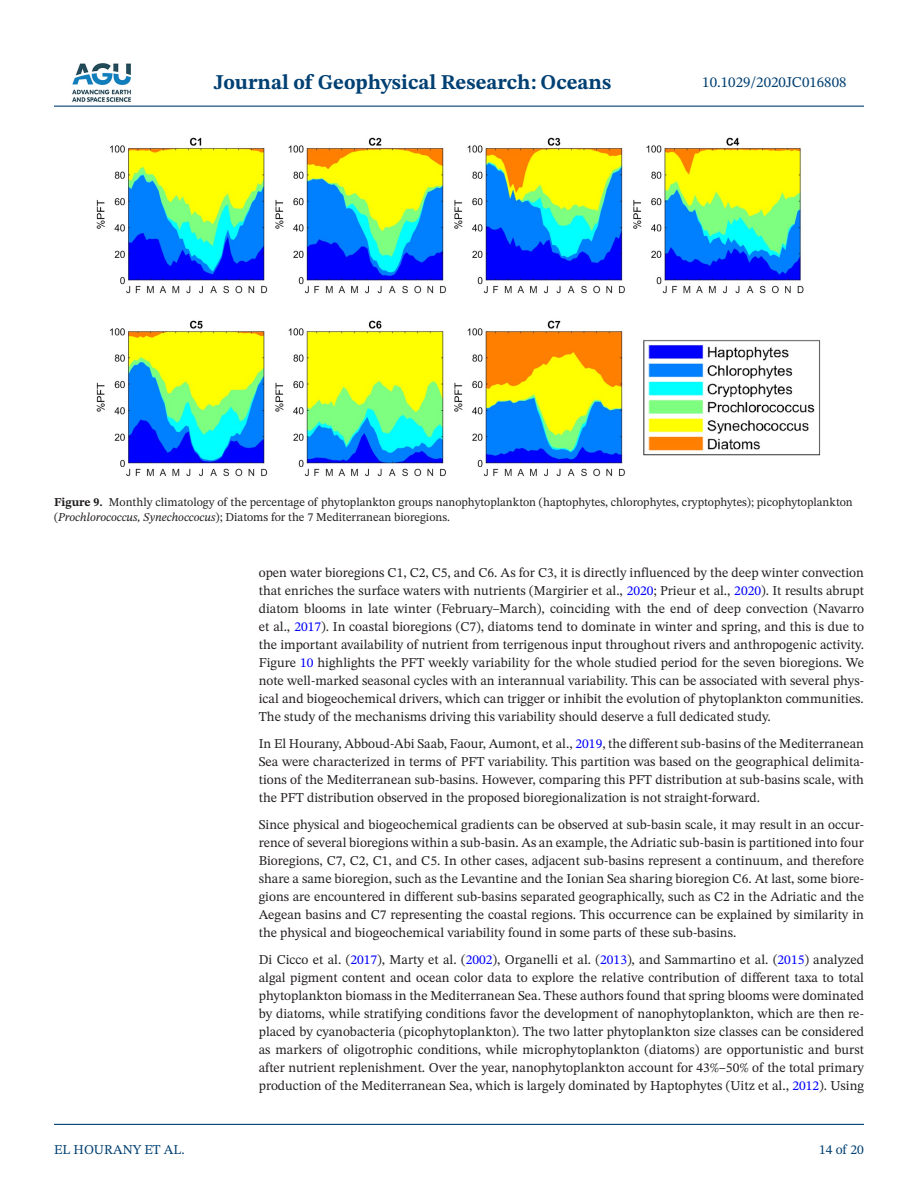
<style>
.page{position:relative;width:918px;height:1188px;background:#fff}
.page>*{position:absolute;margin:0;border:0;box-sizing:border-box;transform-origin:0 0}
.t1{font:700 21px "STIX Two Text";color:#004073}
.t2{font:15px "STIX Two Text";color:#004073}
.t3{font:13.5px/18px "STIX Two Text";color:#231f20;text-align:justify}
.t4{font:13.5px "STIX Two Text";color:#004073}
.t5{font:12px/15px "STIX Two Text";color:#231f20}
.s1{font-weight:700}
.s2{font-style:italic}
.s3{color:#00f}
</style>
<div class="page">
<hr style="left:54px;top:106px;width:810px;height:1px;background:#004073">
<hr style="left:54px;top:1124px;width:810px;height:1px;background:#004073">
<img style="left:72px;top:63px;width:59px;height:39px">
<img style="left:96px;top:137px;width:724px;height:340px">
<h1 class="t1" style="left:214px;top:67px;width:399px">Journal of Geophysical Research: Oceans</h1>
<p class="t2" style="left:702px;top:72px;width:146px">10.1029/2020JC016808</p>
<p class="t5" style="left:54px;top:494px;width:800px"><span class="s1">Figure 9.</span> Monthly climatology of the percentage of phytoplankton groups nanophytoplankton (haptophytes, chlorophytes, cryptophytes); picophytoplankton (<span class="s2">Prochlorococcus, Synechoccocus</span>); Diatoms for the 7 Mediterranean bioregions.</p>
<p class="t4" style="left:54px;top:1140px;width:132px">EL HOURANY ET AL.</p>
<p class="t3" style="left:259px;top:564px;width:607px">open water bioregions C1, C2, C5, and C6. As for C3, it is directly influenced by the deep winter convection that enriches the surface waters with nutrients (Margirier et al., <span class="s3">2020</span>; Prieur et al., <span class="s3">2020</span>). It results abrupt diatom blooms in late winter (February–March), coinciding with the end of deep convection (Navarro et al., <span class="s3">2017</span>). In coastal bioregions (C7), diatoms tend to dominate in winter and spring, and this is due to the important availability of nutrient from terrigenous input throughout rivers and anthropogenic activity.<br>Figure <span class="s3">10</span> highlights the PFT weekly variability for the whole studied period for the seven bioregions. We note well-marked seasonal cycles with an interannual variability. This can be associated with several phys&shy;ical and biogeochemical drivers, which can trigger or inhibit the evolution of phytoplankton communities.<br>The study of the mechanisms driving this variability should deserve a full dedicated study.</p>
<p class="t3" style="left:259px;top:735px;width:607px">In El Hourany, Abboud-Abi Saab, Faour, Aumont, et al., <span class="s3">2019</span>, the different sub-basins of the Mediterranean Sea were characterized in terms of PFT variability. This partition was based on the geographical delimita&shy;tions of the Mediterranean sub-basins. However, comparing this PFT distribution at sub-basins scale, with the PFT distribution observed in the proposed bioregionalization is not straight-forward.</p>
<p class="t3" style="left:259px;top:816px;width:607px">Since physical and biogeochemical gradients can be observed at sub-basin scale, it may result in an occur&shy;rence of several bioregions within a sub-basin. As an example, the Adriatic sub-basin is partitioned into four Bioregions, C7, C2, C1, and C5. In other cases, adjacent sub-basins represent a continuum, and therefore share a same bioregion, such as the Levantine and the Ionian Sea sharing bioregion C6. At last, some biore&shy;gions are encountered in different sub-basins separated geographically, such as C2 in the Adriatic and the Aegean basins and C7 representing the coastal regions. This occurrence can be explained by similarity in the physical and biogeochemical variability found in some parts of these sub-basins.</p>
<p class="t3" style="left:259px;top:951px;width:607px">Di Cicco et al. (<span class="s3">2017</span>), Marty et al. (<span class="s3">2002</span>), Organelli et al. (<span class="s3">2013</span>), and Sammartino et al. (<span class="s3">2015</span>) analyzed algal pigment content and ocean color data to explore the relative contribution of different taxa to total phytoplankton biomass in the Mediterranean Sea. These authors found that spring blooms were dominated by diatoms, while stratifying conditions favor the development of nanophytoplankton, which are then re&shy;placed by cyanobacteria (picophytoplankton). The two latter phytoplankton size classes can be considered as markers of oligotrophic conditions, while microphytoplankton (diatoms) are opportunistic and burst after nutrient replenishment. Over the year, nanophytoplankton account for 43%–50% of the total primary production of the Mediterranean Sea, which is largely dominated by Haptophytes (Uitz et al., <span class="s3">2012</span>). Using</p>
<p class="t4" style="left:819px;top:1140px;width:46px">14 of 20</p>
</div>
